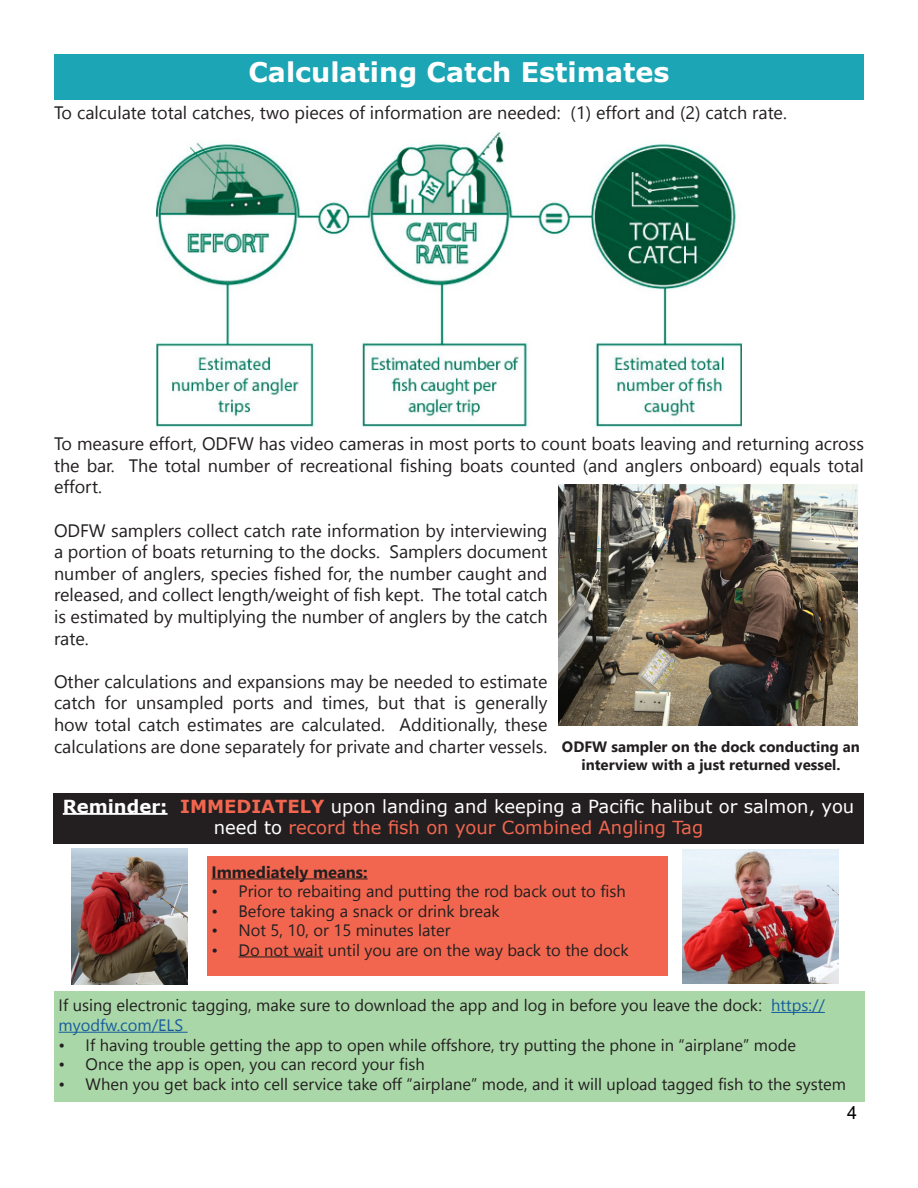
<style>
.page{position:relative;width:918px;height:1188px;background:#fff}
.page>*{position:absolute;margin:0;border:0;box-sizing:border-box;transform-origin:0 0}
.t1{font:700 27px "Verdana";color:#fff}
.t2{font:18px/21.6px "Nirmala UI";color:#231f20;text-align:justify}
.t3{font:18px/21.6px "Verdana";color:#fff;text-align:center}
.t4{font:18px "Arial";color:#000}
.t5{font:16.5px/19.8px "Nirmala UI";color:#231f20}
.t6{font:700 16.5px "Nirmala UI";color:#231f20}
.t7{font:700 15px/18px "Nirmala UI";color:#231f20;text-align:center}
.s1{font-weight:700}
.s2{font-weight:700;color:#f2664f}
.s3{color:#f2664f}
.s4{color:#175d9e}
</style>
<div class="page">
<div style="left:54px;top:54px;width:810px;height:45px;background:#1ca6b5"></div>
<img style="left:156px;top:133px;width:586px;height:295px">
<img style="left:558px;top:484px;width:300px;height:242px">
<div style="left:53px;top:793px;width:811px;height:50px;background:#231f20"></div>
<hr style="left:63px;top:813px;width:105px;height:2px;background:#fff">
<div style="left:54px;top:992px;width:811px;height:110px;background:#a9d7a7"></div>
<hr style="left:771px;top:1012px;width:54px;height:1px;background:#175d9e">
<hr style="left:59px;top:1032px;width:129px;height:1px;background:#175d9e">
<div style="left:207px;top:856px;width:461px;height:120px;background:#f2664f"></div>
<hr style="left:212px;top:879px;width:156px;height:1px;background:#231f20">
<hr style="left:238px;top:957px;width:85px;height:1px;background:#231f20">
<img style="left:71px;top:849px;width:116px;height:136px">
<img style="left:682px;top:849px;width:156px;height:134px">
<p class="t1" style="left:248px;top:53px;width:423px">Calculating Catch Estimates</p>
<p class="t2" style="left:54px;top:101px;width:734px">To calculate total catches, two pieces of information are needed: (1) effort and (2) catch rate.</p>
<p class="t2" style="left:54px;top:432px;width:812px">To measure effort, ODFW has video cameras in most ports to count boats leaving and returning across the bar. The total number of recreational fishing boats counted (and anglers onboard) equals total effort.</p>
<p class="t2" style="left:54px;top:518px;width:495px">ODFW samplers collect catch rate information by interviewing a portion of boats returning to the docks. Samplers document number of anglers, species fished for, the number caught and released, and collect length/weight of fish kept. The total catch is estimated by multiplying the number of anglers by the catch rate.</p>
<p class="t2" style="left:54px;top:669px;width:495px">Other calculations and expansions may be needed to estimate catch for unsampled ports and times, but that is generally how total catch estimates are calculated. Additionally, these calculations are done separately for private and charter vessels.</p>
<p class="t7" style="left:562px;top:737px;width:300px">ODFW sampler on the dock conducting an interview with a just returned vessel.</p>
<p class="t3" style="left:63px;top:795px;width:793px"><span class="s1">Reminder:</span> <span class="s2">IMMEDIATELY</span> upon landing and keeping a Pacific halibut or salmon, you need to <span class="s3">record the fish on your Combined Angling Tag</span></p>
<p class="t6" style="left:212px;top:858px;width:158px">Immediately means:</p>
<p class="t5" style="left:212px;top:880px;width:416px">• Prior to rebaiting and putting the rod back out to fish</p>
<p class="t5" style="left:212px;top:900px;width:290px">• Before taking a snack or drink break</p>
<p class="t5" style="left:212px;top:919px;width:240px">• Not 5, 10, or 15 minutes later</p>
<p class="t5" style="left:212px;top:939px;width:419px">• Do not wait until you are on the way back to the dock</p>
<p class="t5" style="left:59px;top:994px;width:768px">If using electronic tagging, make sure to download the app and log in before you leave the dock: <span class="s4">https:// myodfw.com/ELS</span></p>
<p class="t5" style="left:59px;top:1034px;width:739px">• If having trouble getting the app to open while offshore, try putting the phone in “airplane” mode</p>
<p class="t5" style="left:59px;top:1054px;width:368px">• Once the app is open, you can record your fish</p>
<p class="t5" style="left:59px;top:1073px;width:789px">• When you get back into cell service take off “airplane” mode, and it will upload tagged fish to the system</p>
<p class="t4" style="left:847px;top:1100px;width:12px">4</p>
</div>
